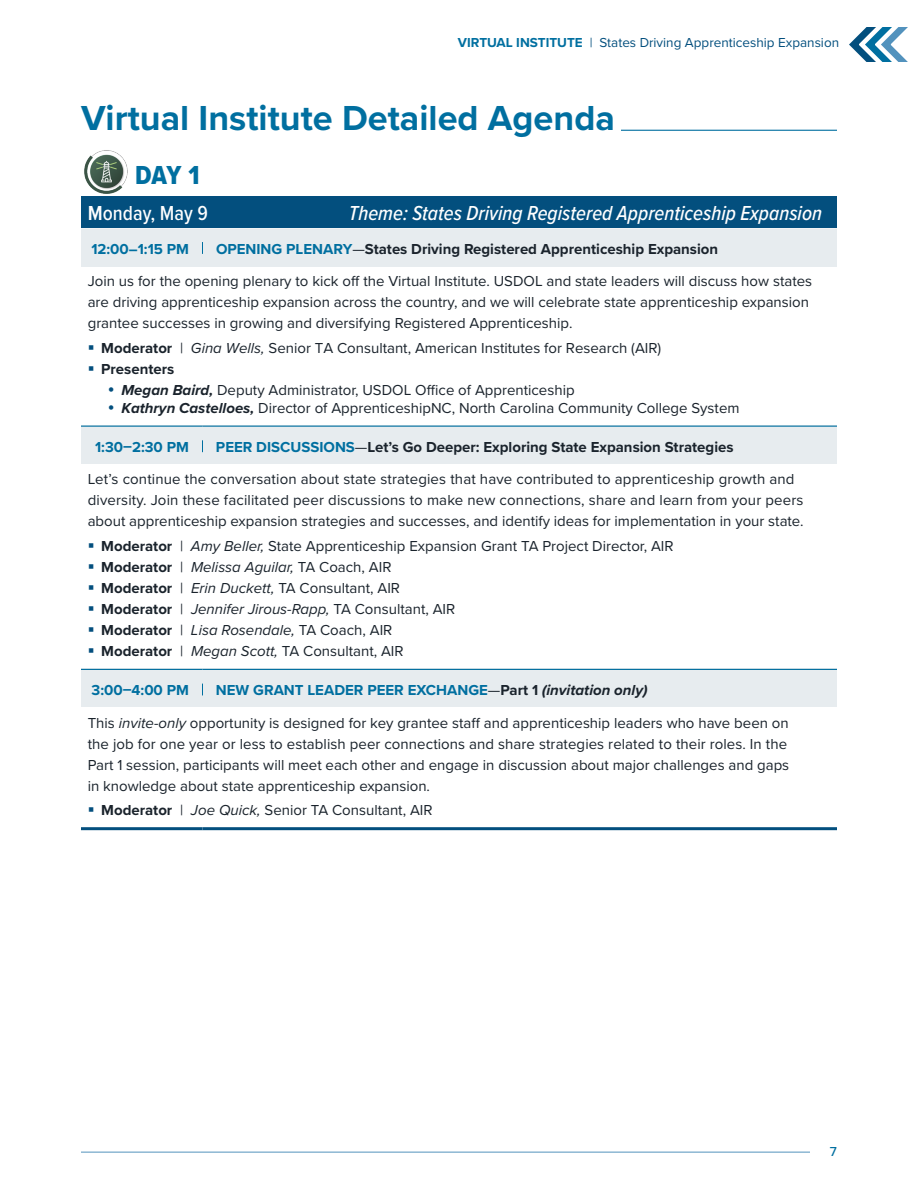
<style>
.page{position:relative;width:918px;height:1188px;background:#fff}
.page>*{position:absolute;margin:0;border:0;box-sizing:border-box;transform-origin:0 0}
.t1{font:700 36px "Proxima Nova";color:#006fa0}
.t2{font:27px "Proxima Nova Cond Extrabld";color:#006fa0}
.t3{font:italic 500 21px "Proxima Nova Cond";color:#fff}
.t4{font:500 21px "Proxima Nova Cond";color:#fff}
.t5{font:15px/21px "Proxima Nova";color:#1a232c}
.t6{font:700 15px "Proxima Nova";color:#1a232c}
.t7{font:italic 15px "Proxima Nova";color:#1a232c}
.t8{font:700 15px "Proxima Nova";color:#006fa0}
.t9{font:13.5px "Proxima Nova";color:#034f7e}
.t10{font:500 13.5px "Proxima Nova";color:#006fa0}
.s1{font-weight:700;color:#006fa0}
.s2{font-weight:600}
.s3{color:#006fa0}
.s4{font-weight:400}
.s5{font-weight:700}
.s6{font-style:italic}
.s7{font-weight:700;font-style:italic}
.s8{font-weight:700;font-style:normal}
.s9{font-style:normal}
.s10{font-weight:400;color:#1a232c}
.s11{color:#1a232c}
.s12{font-style:italic;color:#1a232c}
</style>
<div class="page">
<svg style="left:849px;top:28px;width:58px;height:34px"></svg>
<hr style="left:81px;top:1152px;width:729px;height:1px;background:#5292bd">
<hr style="left:621px;top:130px;width:216px;height:1px;background:#006fa0">
<div style="left:81px;top:196px;width:756px;height:32px;background:#034f7e"></div>
<div style="left:81px;top:228px;width:756px;height:38px;background:#e7ecef"></div>
<div style="left:81px;top:427px;width:756px;height:36px;background:#e7ecef"></div>
<div style="left:81px;top:670px;width:756px;height:36px;background:#e7ecef"></div>
<hr style="left:81px;top:827px;width:121px;height:3px;background:#034f7e">
<hr style="left:202px;top:827px;width:635px;height:3px;background:#034f7e">
<hr style="left:81px;top:426px;width:121px;height:1px;background:#006fa0">
<hr style="left:202px;top:426px;width:635px;height:1px;background:#006fa0">
<hr style="left:81px;top:669px;width:121px;height:1px;background:#006fa0">
<hr style="left:202px;top:669px;width:635px;height:1px;background:#006fa0">
<img style="left:84px;top:150px;width:44px;height:44px">
<p class="t9" style="left:458px;top:33px;width:383px"><span class="s1">VIRTUAL INSTITUTE</span> | States Driving Apprenticeship Expansion</p>
<h2 class="t1" style="left:81px;top:91px;width:536px">Virtual Institute Detailed Agenda</h2>
<h3 class="t2" style="left:135px;top:155px;width:66px">DAY 1</h3>
<h4 class="t4" style="left:88px;top:197px;width:122px"><span class="s2">M</span>onday, May 9</h4>
<h4 class="t3" style="left:349px;top:197px;width:475px">Theme: States Driving Registered Apprenticeship Expansion</h4>
<h5 class="t8" style="left:91px;top:238px;width:99px">12:00–1:15 PM</h5>
<h5 class="t6" style="left:216px;top:238px;width:504px"><span class="s3">OPENING PLENARY</span><span class="s4">—</span>States Driving Registered Apprenticeship Expansion</h5>
<p class="t5" style="left:88px;top:270px;width:726px">Join us for the opening plenary to kick off the Virtual Institute. USDOL and state leaders will discuss how states are driving apprenticeship expansion across the country, and we will celebrate state apprenticeship expansion grantee successes in growing and diversifying Registered Apprenticeship.</p>
<p class="t5" style="left:101px;top:337px;width:562px"><span class="s5">Moderator</span> | <span class="s6">Gina Wells,</span> Senior TA Consultant, American Institutes for Research (AIR)</p>
<p class="t6" style="left:101px;top:358px;width:75px">Presenters</p>
<p class="t5" style="left:121px;top:379px;width:455px"><span class="s7">Megan Baird,</span> Deputy Administrator, USDOL Office of Apprenticeship</p>
<p class="t5" style="left:121px;top:397px;width:620px"><span class="s7">Kathryn Castelloes,</span> Director of ApprenticeshipNC, North Carolina Community College System</p>
<h5 class="t8" style="left:95px;top:436px;width:95px">1:30–2:30 PM</h5>
<h5 class="t6" style="left:216px;top:436px;width:519px"><span class="s3">PEER DISCUSSIONS</span><span class="s4">—</span>Let’s Go Deeper: Exploring State Expansion Strategies</h5>
<p class="t5" style="left:88px;top:468px;width:717px">Let’s continue the conversation about state strategies that have contributed to apprenticeship growth and diversity. Join these facilitated peer discussions to make new connections, share and learn from your peers about apprenticeship expansion strategies and successes, and identify ideas for implementation in your state.</p>
<p class="t5" style="left:101px;top:535px;width:574px"><span class="s5">Moderator</span> | <span class="s6">Amy Beller,</span> State Apprenticeship Expansion Grant TA Project Director, AIR</p>
<p class="t7" style="left:101px;top:556px;width:292px"><span class="s8">Moderator</span> <span class="s9">|</span> Melissa Aguilar, <span class="s9">TA Coach, AIR</span></p>
<p class="t5" style="left:101px;top:577px;width:300px"><span class="s5">Moderator</span> | <span class="s6">Erin Duckett,</span> TA Consultant, AIR</p>
<p class="t7" style="left:101px;top:598px;width:356px"><span class="s8">Moderator</span> <span class="s9">|</span> Jennifer Jirous-Rapp, <span class="s9">TA Consultant, AIR</span></p>
<p class="t7" style="left:101px;top:619px;width:293px"><span class="s8">Moderator</span> <span class="s9">|</span> Lisa Rosendale, <span class="s9">TA Coach, AIR</span></p>
<p class="t5" style="left:101px;top:640px;width:304px"><span class="s5">Moderator</span> | <span class="s6">Megan Scott,</span> TA Consultant, AIR</p>
<h5 class="t8" style="left:92px;top:679px;width:99px">3:00–4:00 PM</h5>
<h5 class="t8" style="left:216px;top:679px;width:433px">NEW GRANT LEADER PEER EXCHANGE<span class="s10">—</span><span class="s11">Part 1</span> <span class="s12">(invitation only)</span></h5>
<p class="t5" style="left:88px;top:712px;width:703px">This <span class="s6">invite-only</span> opportunity is designed for key grantee staff and apprenticeship leaders who have been on the job for one year or less to establish peer connections and share strategies related to their roles. In the Part 1 session, participants will meet each other and engage in discussion about major challenges and gaps in knowledge about state apprenticeship expansion.</p>
<p class="t5" style="left:101px;top:799px;width:333px"><span class="s5">Moderator</span> | <span class="s6">Joe Quick,</span> Senior TA Consultant, AIR</p>
<p class="t10" style="left:830px;top:1141px;width:9px">7</p>
</div>
